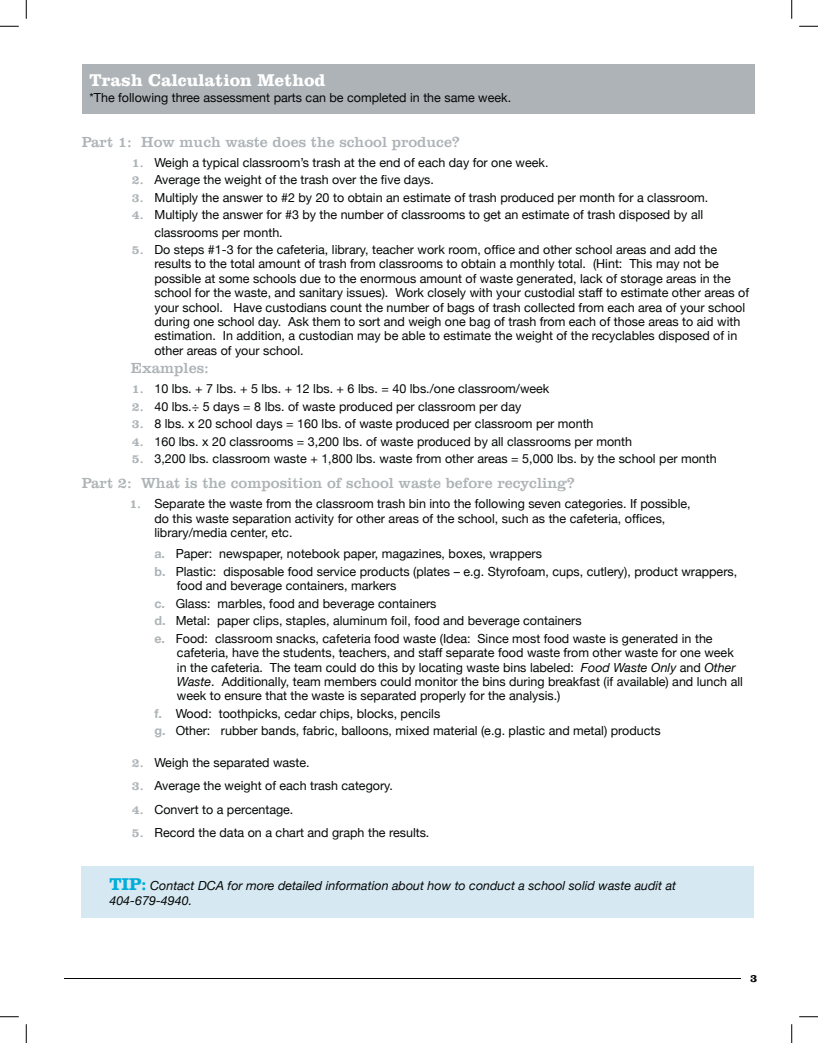
<style>
.page{position:relative;width:818px;height:1043px;background:#fff}
.page>*{position:absolute;margin:0;border:0;box-sizing:border-box;transform-origin:0 0}
.t1{font:700 17.5px "Clarendon BT";color:#fff}
.t2{font:15px "Clarendon BT";color:#adb3b6}
.t3{font:12.5px/14.5px "Helvetica Neue";color:#050707}
.t4{font:italic 12.5px/15px "Helvetica Neue";color:#050707}
.t5{font:700 11.25px "Clarendon BT";color:#050707}
.s1{font-family:"Clarendon BT";font-weight:800;color:#adb3b6}
.s2{font-weight:700;color:#adb3b6}
.s3{font-style:italic}
.s4{font-family:"Clarendon BT";font-weight:700;font-style:normal;font-size:17.5px;color:#00add8}
</style>
<div class="page">
<hr style="left:64px;top:978px;width:676px;height:1px;background:#050707">
<div style="left:82px;top:866px;width:671px;height:51px;background:#d6e9f2"></div>
<div style="left:82px;top:64px;width:672px;height:50px;background:#adb3b6"></div>
<svg style="left:0;top:25px;width:19px;height:2px"></svg>
<svg style="left:799px;top:25px;width:19px;height:2px"></svg>
<svg style="left:0;top:1016px;width:19px;height:1px"></svg>
<svg style="left:799px;top:1016px;width:19px;height:1px"></svg>
<svg style="left:25px;top:0;width:2px;height:19px"></svg>
<svg style="left:25px;top:1024px;width:2px;height:18px"></svg>
<svg style="left:791px;top:0;width:1px;height:19px"></svg>
<svg style="left:791px;top:1024px;width:1px;height:18px"></svg>
<h1 class="t1" style="left:89px;top:69px;width:237px">Trash Calculation Method</h1>
<p class="t3" style="left:89px;top:90px;width:423px">*The following three assessment parts can be completed in the same week.</p>
<p class="t2" style="left:82px;top:132px;width:379px">Part 1: How much waste does the school produce?</p>
<p class="t3" style="left:132px;top:155px;width:418px"><span class="s1">1.</span> Weigh a typical classroom’s trash at the end of each day for one week.</p>
<p class="t3" style="left:132px;top:172px;width:303px"><span class="s1">2.</span> Average the weight of the trash over the five days.</p>
<p class="t3" style="left:132px;top:190px;width:578px"><span class="s1">3.</span> Multiply the answer to #2 by 20 to obtain an estimate of trash produced per month for a classroom.</p>
<p class="t3" style="left:154px;top:206px;width:550px;line-height:17.5px;text-indent:-22px"><span class="s1">4.</span> Multiply the answer for #3 by the number of classrooms to get an estimate of trash disposed by all classrooms per month.</p>
<p class="t3" style="left:154px;top:242px;width:596px;text-indent:-22px"><span class="s1">5.</span> Do steps #1-3 for the cafeteria, library, teacher work room, office and other school areas and add the results to the total amount of trash from classrooms to obtain a monthly total. (Hint: This may not be possible at some schools due to the enormous amount of waste generated, lack of storage areas in the school for the waste, and sanitary issues). Work closely with your custodial staff to estimate other areas of your school. Have custodians count the number of bags of trash collected from each area of your school during one school day. Ask them to sort and weigh one bag of trash from each of those areas to aid with estimation. In addition, a custodian may be able to estimate the weight of the recyclables disposed of in other areas of your school.</p>
<p class="t2" style="left:131px;top:359px;width:80px">Examples:</p>
<p class="t3" style="left:132px;top:381px;width:419px"><span class="s1">1.</span> 10 lbs. + 7 lbs. + 5 lbs. + 12 lbs. + 6 lbs. = 40 lbs./one classroom/week</p>
<p class="t3" style="left:132px;top:399px;width:391px"><span class="s1">2.</span> 40 lbs.÷ 5 days = 8 lbs. of waste produced per classroom per day</p>
<p class="t3" style="left:132px;top:416px;width:463px"><span class="s1">3.</span> 8 lbs. x 20 school days = 160 lbs. of waste produced per classroom per month</p>
<p class="t3" style="left:132px;top:434px;width:501px"><span class="s1">4.</span> 160 lbs. x 20 classrooms = 3,200 lbs. of waste produced by all classrooms per month</p>
<p class="t3" style="left:132px;top:451px;width:586px"><span class="s1">5.</span> 3,200 lbs. classroom waste + 1,800 lbs. waste from other areas = 5,000 lbs. by the school per month</p>
<p class="t2" style="left:82px;top:474px;width:494px">Part 2: What is the composition of school waste before recycling?</p>
<p class="t3" style="left:154px;top:496px;width:537px;text-indent:-25px"><span class="s1">1.</span> Separate the waste from the classroom trash bin into the following seven categories. If possible, do this waste separation activity for other areas of the school, such as the cafeteria, offices, library/media center, etc.</p>
<p class="t3" style="left:154px;top:545px;width:584px;line-height:17.5px"><span class="s2">a.</span> Paper: newspaper, notebook paper, magazines, boxes, wrappers<br><span class="s2">b.</span> Plastic: disposable food service products (plates – e.g. Styrofoam, cups, cutlery), product wrappers,</p>
<p class="t3" style="left:154px;top:577px;width:559px;line-height:17.5px;text-indent:22px">food and beverage containers, markers<br><span class="s2">c.</span> Glass: marbles, food and beverage containers<br><span class="s2">d.</span> Metal: paper clips, staples, aluminum foil, food and beverage containers<br><span class="s2">e.</span> Food: classroom snacks, cafeteria food waste (Idea: Since most food waste is generated in the</p>
<p class="t3" style="left:177px;top:645px;width:567px">cafeteria, have the students, teachers, and staff separate food waste from other waste for one week in the cafeteria. The team could do this by locating waste bins labeled: <span class="s3">Food Waste Only</span> and <span class="s3">Other Waste</span>. Additionally, team members could monitor the bins during breakfast (if available) and lunch all week to ensure that the waste is separated properly for the analysis.)</p>
<p class="t3" style="left:154px;top:704px;width:507px;line-height:17.5px"><span class="s2">f.</span> Wood: toothpicks, cedar chips, blocks, pencils<br><span class="s2">g.</span> Other: rubber bands, fabric, balloons, mixed material (e.g. plastic and metal) products</p>
<p class="t3" style="left:132px;top:755px;width:179px"><span class="s1">2.</span> Weigh the separated waste.</p>
<p class="t3" style="left:132px;top:778px;width:262px"><span class="s1">3.</span> Average the weight of each trash category.</p>
<p class="t3" style="left:132px;top:801px;width:163px"><span class="s1">4.</span> Convert to a percentage.</p>
<p class="t3" style="left:132px;top:824px;width:299px"><span class="s1">5.</span> Record the data on a chart and graph the results.</p>
<p class="t4" style="left:109px;top:877px;width:568px"><span class="s4">TIP:</span> Contact DCA for more detailed information about how to conduct a school solid waste audit at<br>404-679-4940.</p>
<p class="t5" style="left:750px;top:971px;width:9px">3</p>
</div>
